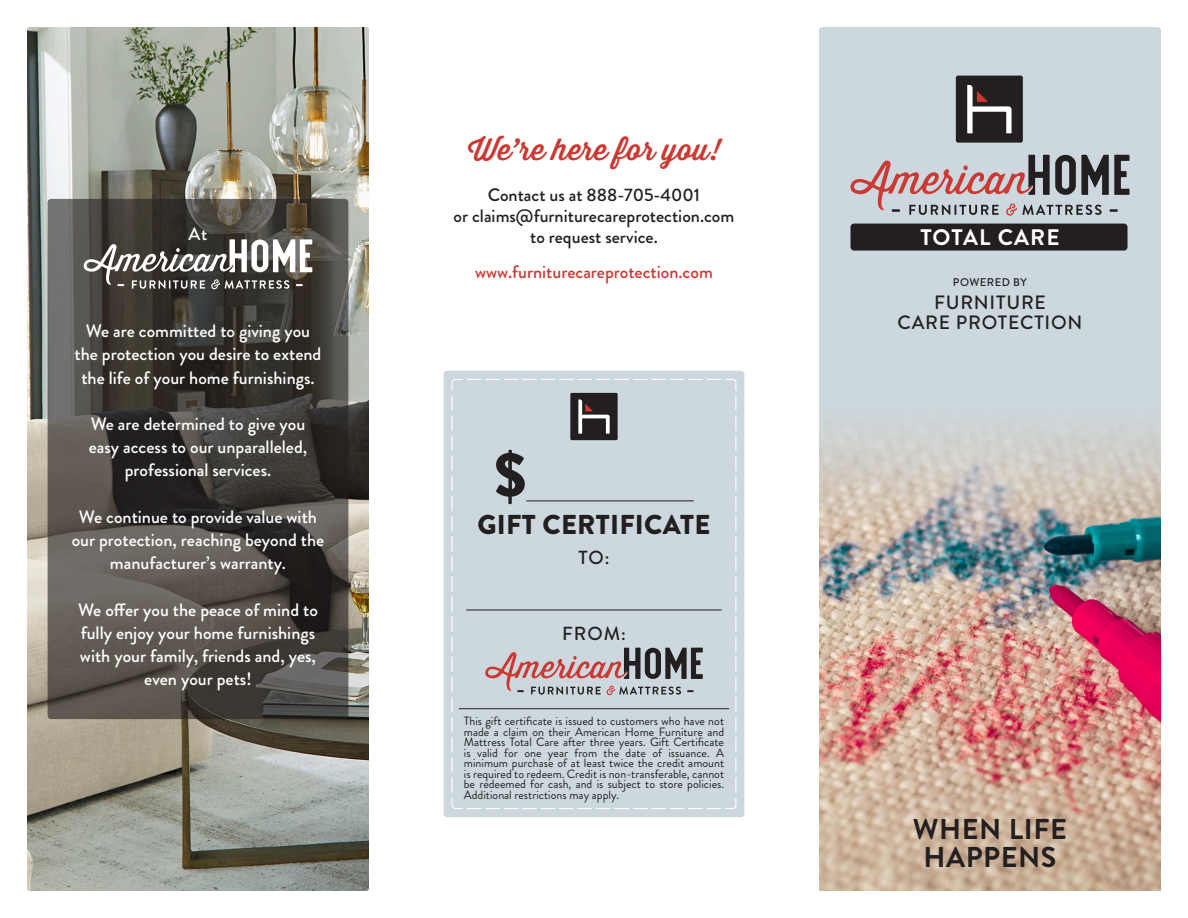
<style>
.page{position:relative;width:1188px;height:918px;background:#fff}
.page>*{position:absolute;margin:0;border:0;box-sizing:border-box;transform-origin:0 0}
.t1{font:900 61.05px "Brandon Grotesque";color:#231f20}
.t2{font:500 29.85px "Thirsty Soft";color:#cc3832}
.t3{font:700 28.65px/28.5px "Brandon Grotesque";letter-spacing:.02em;color:#231f20;text-align:center}
.t4{font:900 27.3px "Brandon Grotesque";letter-spacing:.01em;color:#231f20}
.t5{font:700 22.5px "Brandon Grotesque";letter-spacing:.05em;color:#fff}
.t6{font:500 19.2px "Brandon Grotesque";letter-spacing:.04em;color:#231f20}
.t7{font:500 18.9px "Brandon Grotesque";letter-spacing:.05em;color:#231f20}
.t8{font:500 18px/23.2px "Brandon Grotesque";color:#fff;text-align:center}
.t9{font:500 18px "Brandon Grotesque";color:#231f20}
.t10{font:500 18px/35.5px "Brandon Grotesque";color:#cc3832;text-align:center}
.t11{font:12px/10.5px "Brandon Grotesque";color:#231f20;text-align:justify}
.t12{font:500 11.1px "Brandon Grotesque";letter-spacing:.04em;color:#231f20}
.s1{color:#231f20}
</style>
<div class="page">
<div style="left:819px;top:27px;width:342px;height:492px;background:#ccd8dd;border-radius:4px"></div>
<img style="left:819px;top:421px;width:342px;height:470px">
<img style="left:27px;top:27px;width:342px;height:864px">
<svg style="left:48px;top:199px;width:300px;height:520px;background:#494541"></svg>
<svg style="left:82px;top:239px;width:230px;height:50px"></svg>
<div style="left:851px;top:224px;width:277px;height:27px;background:#231f20;border-radius:4px"></div>
<div style="left:956px;top:76px;width:67px;height:67px;background:#231f20;border-radius:2px"></div>
<svg style="left:967px;top:85px;width:45px;height:48px"></svg>
<svg style="left:850px;top:155px;width:280px;height:61px"></svg>
<div style="left:444px;top:371px;width:300px;height:446px;background:#ccd8dd;border-radius:4px"></div>
<svg style="left:451px;top:379px;width:286px;height:430px"></svg>
<div style="left:570px;top:393px;width:48px;height:47px;background:#231f20"></div>
<svg style="left:578px;top:399px;width:32px;height:35px"></svg>
<svg style="left:484px;top:648px;width:219px;height:47px"></svg>
<hr style="left:466px;top:610px;width:256px;height:1px;background:#231f20">
<hr style="left:526px;top:500px;width:168px;height:1px;background:#231f20">
<hr style="left:459px;top:708px;width:270px;height:1px;background:#231f20">
<p class="t2" style="left:468px;top:127px;width:253px">We’re here for you!</p>
<p class="t9" style="left:488px;top:182px;width:214px">Contact us at 888-705-4001</p>
<p class="t9" style="left:454px;top:203px;width:282px">or claims@furniturecareprotection.com</p>
<p class="t10" style="left:475px;top:219px;width:239px"><span class="s1">to request service. </span>www.furniturecareprotection.com</p>
<p class="t8" style="left:189px;top:222px;width:20px">At</p>
<p class="t5" style="left:920px;top:221px;width:141px">TOTAL CARE</p>
<p class="t12" style="left:953px;top:274px;width:76px">POWERED BY</p>
<p class="t6" style="left:934px;top:289px;width:113px">FURNITURE</p>
<p class="t6" style="left:898px;top:310px;width:186px">CARE PROTECTION</p>
<p class="t8" style="left:86px;top:320px;width:226px">We are committed to giving you</p>
<p class="t8" style="left:75px;top:343px;width:248px">the protection you desire to extend</p>
<p class="t8" style="left:81px;top:366px;width:235px">the life of your home furnishings.</p>
<p class="t8" style="left:91px;top:413px;width:216px">We are determined to give you</p>
<p class="t8" style="left:89px;top:436px;width:220px">easy access to our unparalleled,</p>
<p class="t8" style="left:125px;top:459px;width:148px">professional services.</p>
<p class="t8" style="left:79px;top:505px;width:240px">We continue to provide value with</p>
<p class="t8" style="left:72px;top:529px;width:254px">our protection, reaching beyond the</p>
<p class="t8" style="left:110px;top:552px;width:178px">manufacturer’s warranty.</p>
<p class="t8" style="left:78px;top:598px;width:241px">We offer you the peace of mind to fully enjoy your home furnishings with your family, friends and, yes, even your pets!</p>
<p class="t1" style="left:494px;top:432px;width:34px">$</p>
<p class="t4" style="left:478px;top:505px;width:234px">GIFT CERTIFICATE</p>
<p class="t7" style="left:579px;top:545px;width:32px">TO:</p>
<p class="t7" style="left:562px;top:620px;width:65px">FROM:</p>
<p class="t11" style="left:464px;top:716px;width:262px">This gift certificate is issued to customers who have not made a claim on their American Home Furniture and Mattress Total Care after three years. Gift Certificate is valid for one year from the date of issuance. A minimum purchase of at least twice the credit amount is required to redeem. Credit is non-transferable, cannot be redeemed for cash, and is subject to store policies.<br>Additional restrictions may apply.</p>
<p class="t3" style="left:913px;top:815px;width:156px">WHEN LIFE<br>HAPPENS</p>
</div>
